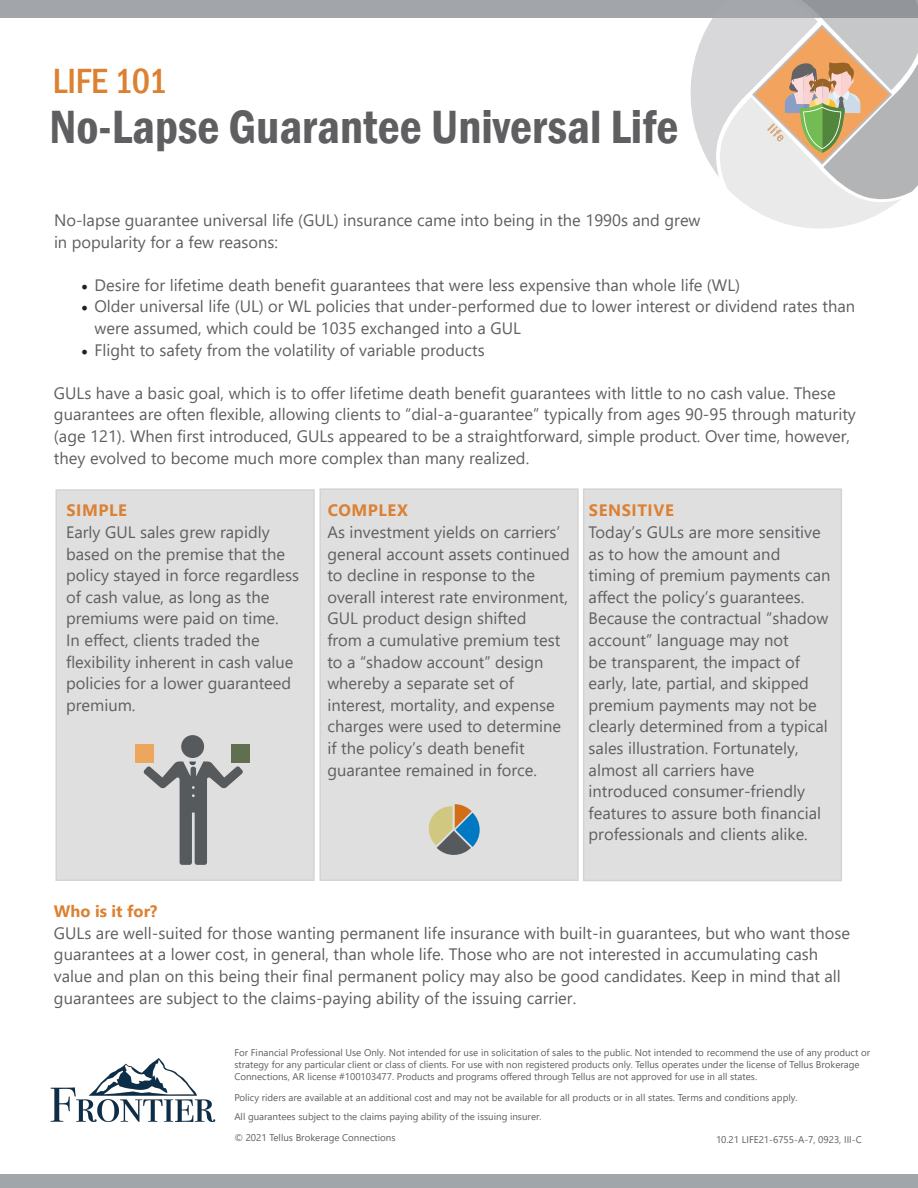
<style>
.page{position:relative;width:918px;height:1188px;background:#fff}
.page>*{position:absolute;margin:0;border:0;box-sizing:border-box;transform-origin:0 0}
.t1{font:600 condensed 48px "Franklin Gothic";color:#5f5f62}
.t2{font:500 condensed 36px "Franklin Gothic";color:#dc8132}
.t3{font:16.5px/21.6px "Segoe UI";color:#5f5f62}
.t4{font:700 16.5px "Segoe UI";letter-spacing:.035em;color:#dc8132}
.t5{font:700 16.5px "Segoe UI";color:#dc8132}
.t6{font:9.75px/11.7px "Segoe UI";color:#5f5f62}
.s1{font-family:"Minion Pro";font-size:18px;color:#231f20}
</style>
<div class="page">
<div style="left:0;top:0;width:918px;height:17px;background:#a2a6aa"></div>
<svg style="left:684px;top:0;width:234px;height:229px"></svg>
<div style="left:0;top:1174px;width:918px;height:14px;background:#a1a6aa"></div>
<div style="left:56px;top:490px;width:258px;height:390px;background:#dfdfe0"></div>
<div style="left:320px;top:489px;width:258px;height:391px;background:#dfdfe0"></div>
<div style="left:584px;top:489px;width:257px;height:392px;background:#dfdfe0"></div>
<div style="left:181px;top:735px;width:23px;height:23px;background:#565a5c;border-radius:50%"></div>
<svg style="left:143px;top:761px;width:100px;height:104px"></svg>
<div style="left:136px;top:744px;width:18px;height:18px;background:#eca65d"></div>
<div style="left:231px;top:744px;width:19px;height:19px;background:#5f6f50"></div>
<svg style="left:429px;top:804px;width:51px;height:51px"></svg>
<img style="left:50px;top:1058px;width:166px;height:64px">
<h2 class="t2" style="left:53px;top:57px;width:116px">LIFE 101</h2>
<h1 class="t1" style="left:49px;top:95px;width:631px">No-Lapse Guarantee Universal Life</h1>
<p class="t3" style="left:54px;top:208px;width:648px">No-lapse guarantee universal life (GUL) insurance came into being in the 1990s and grew</p>
<p class="t3" style="left:54px;top:229px;width:226px">in popularity for a few reasons:</p>
<p class="t3" style="left:81px;top:273px;width:661px"><span class="s1">•</span> Desire for lifetime death benefit guarantees that were less expensive than whole life (WL)</p>
<p class="t3" style="left:94px;top:294px;width:762px;text-indent:-14px"><span class="s1">•</span> Older universal life (UL) or WL policies that under-performed due to lower interest or dividend rates than were assumed, which could be 1035 exchanged into a GUL</p>
<p class="t3" style="left:81px;top:337px;width:405px"><span class="s1">•</span> Flight to safety from the volatility of variable products</p>
<p class="t3" style="left:54px;top:381px;width:803px">GULs have a basic goal, which is to offer lifetime death benefit guarantees with little to no cash value. These guarantees are often flexible, allowing clients to “dial-a-guarantee” typically from ages 90-95 through maturity (age 121). When first introduced, GULs appeared to be a straightforward, simple product. Over time, however, they evolved to become much more complex than many realized.</p>
<p class="t4" style="left:66px;top:495px;width:62px">SIMPLE</p>
<p class="t3" style="left:66px;top:520px;width:235px">Early GUL sales grew rapidly based on the premise that the policy stayed in force regardless of cash value, as long as the premiums were paid on time.<br>In effect, clients traded the flexibility inherent in cash value policies for a lower guaranteed premium.</p>
<p class="t4" style="left:328px;top:495px;width:82px">COMPLEX</p>
<p class="t3" style="left:327px;top:520px;width:244px">As investment yields on carriers’ general account assets continued to decline in response to the overall interest rate environment,<br>GUL product design shifted<br>from a cumulative premium test to a “shadow account” design whereby a separate set of interest, mortality, and expense charges were used to determine if the policy’s death benefit guarantee remained in force.</p>
<p class="t4" style="left:589px;top:495px;width:86px">SENSITIVE</p>
<p class="t3" style="left:589px;top:520px;width:243px">Today’s GULs are more sensitive as to how the amount and timing of premium payments can affect the policy’s guarantees.<br>Because the contractual “shadow account” language may not<br>be transparent, the impact of early, late, partial, and skipped premium payments may not be clearly determined from a typical sales illustration. Fortunately, almost all carriers have introduced consumer-friendly features to assure both financial professionals and clients alike.</p>
<p class="t5" style="left:54px;top:896px;width:105px">Who is it for?</p>
<p class="t3" style="left:54px;top:921px;width:798px">GULs are well-suited for those wanting permanent life insurance with built-in guarantees, but who want those guarantees at a lower cost, in general, than whole life. Those who are not interested in accumulating cash value and plan on this being their final permanent policy may also be good candidates. Keep in mind that all guarantees are subject to the claims-paying ability of the issuing carrier.</p>
<p class="t6" style="left:234px;top:1046px;width:637px">For Financial Professional Use Only. Not intended for use in solicitation of sales to the public. Not intended to recommend the use of any product or strategy for any particular client or class of clients. For use with non registered products only. Tellus operates under the license of Tellus Brokerage<br>Connections, AR license #100103477. Products and programs offered through Tellus are not approved for use in all states.</p>
<p class="t6" style="left:234px;top:1090px;width:565px">Policy riders are available at an additional cost and may not be available for all products or in all states. Terms and conditions apply.</p>
<p class="t6" style="left:234px;top:1110px;width:309px">All guarantees subject to the claims paying ability of the issuing insurer.</p>
<p class="t6" style="left:234px;top:1131px;width:163px">© 2021 Tellus Brokerage Connections</p>
<p class="t6" style="left:716px;top:1132px;width:147px">10.21 LIFE21-6755-A-7, 0923, III-C</p>
</div>
